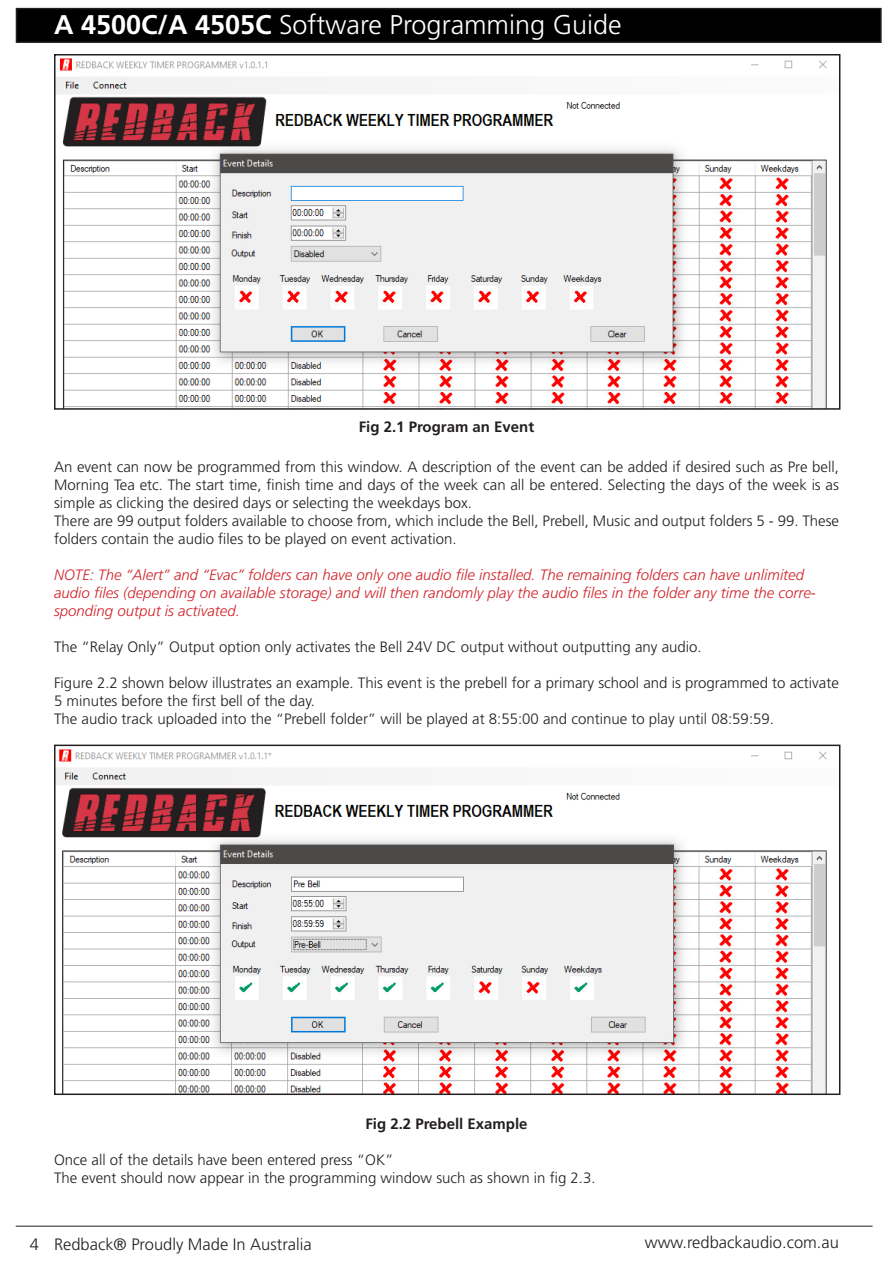
<style>
.page{position:relative;width:893px;height:1263px;background:#fff}
.page>*{position:absolute;margin:0;border:0;box-sizing:border-box;transform-origin:0 0}
.t1{font:300 27px "Frutiger LT Std";color:#fff}
.t2{font:300 16.5px "Frutiger LT Std";color:#231f20}
.Level_2{font:300 15px/18px "Frutiger LT Std";color:#231f20}
.t3{font:italic 300 15px/18px "Frutiger LT Std";color:#d1232a}
.Level_2-2{font:700 15px "Frutiger LT Std";color:#231f20}
.s1{font-weight:700}
</style>
<div class="page">
<div style="left:16px;top:9px;width:865px;height:33px;background:#000"></div>
<div style="left:16px;top:8px;width:866px;height:35px;border:2px solid #231f20"></div>
<hr style="left:16px;top:1226px;width:857px;height:1px;background:#231f20">
<img style="left:57px;top:58px;width:770px;height:349px">
<div style="left:54px;top:54px;width:786px;height:356px;border:2px solid #231f20"></div>
<img style="left:57px;top:749px;width:770px;height:343px">
<div style="left:54px;top:745px;width:786px;height:350px;border:2px solid #231f20"></div>
<h1 class="t1" style="left:54px;top:9px;width:569px"><span class="s1">A 4500C/A 4505C</span> Software Programming Guide</h1>
<p class="Level_2-2" style="left:359px;top:418px;width:177px">Fig 2.1 Program an Event</p>
<p class="Level_2" style="left:54px;top:458px;width:786px;text-align:justify">An event can now be programmed from this window. A description of the event can be added if desired such as Pre bell, Morning Tea etc. The start time, finish time and days of the week can all be entered. Selecting the days of the week is as simple as clicking the desired days or selecting the weekdays box.</p>
<p class="Level_2" style="left:54px;top:512px;width:786px">There are 99 output folders available to choose from, which include the Bell, Prebell, Music and output folders 5 - 99. These folders contain the audio files to be played on event activation.</p>
<p class="t3" style="left:54px;top:565px;width:763px">NOTE: The “Alert” and “Evac” folders can have only one audio file installed. The remaining folders can have unlimited audio files (depending on available storage) and will then randomly play the audio files in the folder any time the corre&shy;sponding output is activated.</p>
<p class="Level_2" style="left:54px;top:638px;width:649px">The “Relay Only” Output option only activates the Bell 24V DC output without outputting any audio.</p>
<p class="Level_2" style="left:54px;top:674px;width:786px">Figure 2.2 shown below illustrates an example. This event is the prebell for a primary school and is programmed to activate<br>5 minutes before the first bell of the day.</p>
<p class="Level_2" style="left:54px;top:710px;width:721px">The audio track uploaded into the “Prebell folder” will be played at 8:55:00 and continue to play until 08:59:59.</p>
<p class="Level_2-2" style="left:365px;top:1114px;width:164px">Fig 2.2 Prebell Example</p>
<p class="Level_2" style="left:54px;top:1150px;width:341px">Once all of the details have been entered press “OK”</p>
<p class="Level_2" style="left:54px;top:1168px;width:543px">The event should now appear in the programming window such as shown in fig 2.3.</p>
<p class="t2" style="left:30px;top:1235px;width:283px">4 Redback® Proudly Made In Australia</p>
<p class="t2" style="left:645px;top:1233px;width:196px">www.redbackaudio.com.au</p>
</div>
